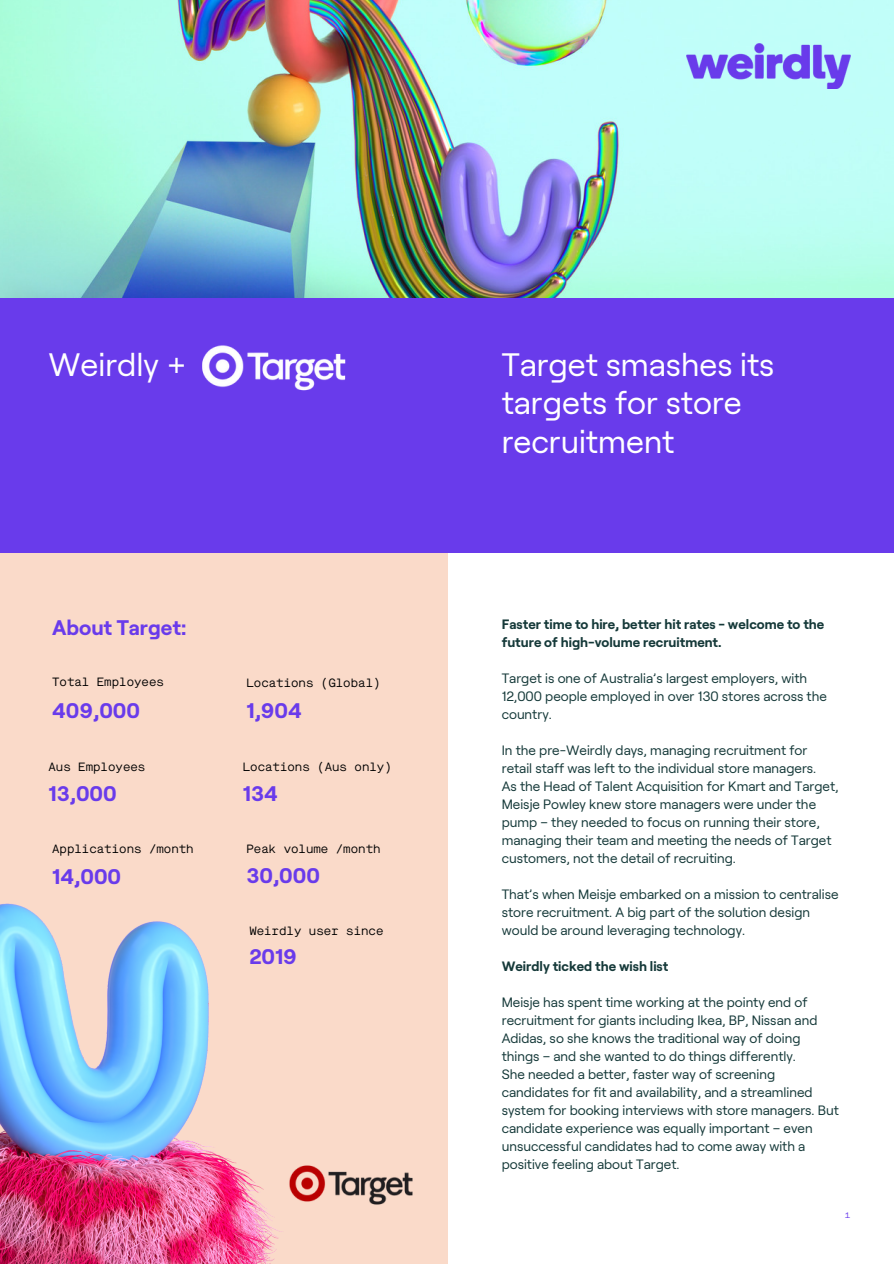
<style>
.page{position:relative;width:894px;height:1264px;background:#fff}
.page>*{position:absolute;margin:0;border:0;box-sizing:border-box;transform-origin:0 0}
.t1{font:32.25px/38.2px "Roobert";color:#fff}
.t2{font:700 21px "Roobert";color:#693beb}
.t3{font:13.5px/18px "Roobert";color:#153939}
.t4{font:700 13.5px/18px "Roobert";color:#153939}
.t5{font:12px "Maison Mono";color:#000}
.t6{font:8.25px "Maison Mono";color:#693beb}
</style>
<div class="page">
<img style="left:0;top:0;width:893px;height:298px">
<div style="left:0;top:298px;width:893px;height:255px;background:#693beb"></div>
<div style="left:0;top:553px;width:447px;height:710px;background:#fadac9"></div>
<img style="left:686px;top:44px;width:164px;height:45px">
<img style="left:0;top:903px;width:282px;height:360px">
<img style="left:279px;top:1159px;width:134px;height:51px">
<img style="left:202px;top:345px;width:144px;height:46px">
<p class="t1" style="left:48px;top:344px;width:139px">Weirdly +</p>
<p class="t2" style="left:52px;top:614px;width:136px">About Target:</p>
<p class="t5" style="left:52px;top:674px;width:113px">Total Employees</p>
<p class="t2" style="left:52px;top:697px;width:89px">409,000</p>
<p class="t5" style="left:246px;top:675px;width:136px">Locations (Global)</p>
<p class="t2" style="left:246px;top:697px;width:57px">1,904</p>
<p class="t5" style="left:48px;top:759px;width:98px">Aus Employees</p>
<p class="t5" style="left:243px;top:759px;width:150px">Locations (Aus only)</p>
<p class="t2" style="left:243px;top:779px;width:37px">134</p>
<p class="t2" style="left:48px;top:780px;width:70px">13,000</p>
<p class="t5" style="left:52px;top:841px;width:143px">Applications /month</p>
<p class="t5" style="left:246px;top:841px;width:136px">Peak volume /month</p>
<p class="t2" style="left:246px;top:861px;width:75px">30,000</p>
<p class="t5" style="left:249px;top:922px;width:136px">Weirdly user since</p>
<p class="t2" style="left:249px;top:943px;width:49px">2019</p>
<p class="t2" style="left:52px;top:862px;width:70px">14,000</p>
<p class="t1" style="left:501px;top:344px;width:274px">Target smashes its targets for store recruitment</p>
<p class="t4" style="left:501px;top:614px;width:324px">Faster time to hire, better hit rates - welcome to the future of high-volume recruitment.</p>
<p class="t3" style="left:501px;top:668px;width:326px">Target is one of Australia’s largest employers, with<br>12,000 people employed in over 130 stores across the country.</p>
<p class="t3" style="left:501px;top:740px;width:316px">In the pre-Weirdly days, managing recruitment for retail staff was left to the individual store managers.</p>
<p class="t3" style="left:501px;top:776px;width:338px">As the Head of Talent Acquisition for Kmart and Target, Meisje Powley knew store managers were under the pump – they needed to focus on running their store, managing their team and meeting the needs of Target customers, not the detail of recruiting.</p>
<p class="t3" style="left:501px;top:884px;width:338px">That’s when Meisje embarked on a mission to centralise store recruitment. A big part of the solution design would be around leveraging technology.</p>
<p class="t4" style="left:501px;top:956px;width:168px">Weirdly ticked the wish list</p>
<p class="t3" style="left:501px;top:992px;width:317px">Meisje has spent time working at the pointy end of recruitment for giants including Ikea, BP, Nissan and Adidas, so she knows the traditional way of doing things – and she wanted to do things differently.</p>
<p class="t3" style="left:501px;top:1064px;width:338px">She needed a better, faster way of screening candidates for fit and availability, and a streamlined system for booking interviews with store managers. But candidate experience was equally important – even unsuccessful candidates had to come away with a positive feeling about Target.</p>
<p class="t6" style="left:845px;top:1209px;width:7px">1</p>
</div>
